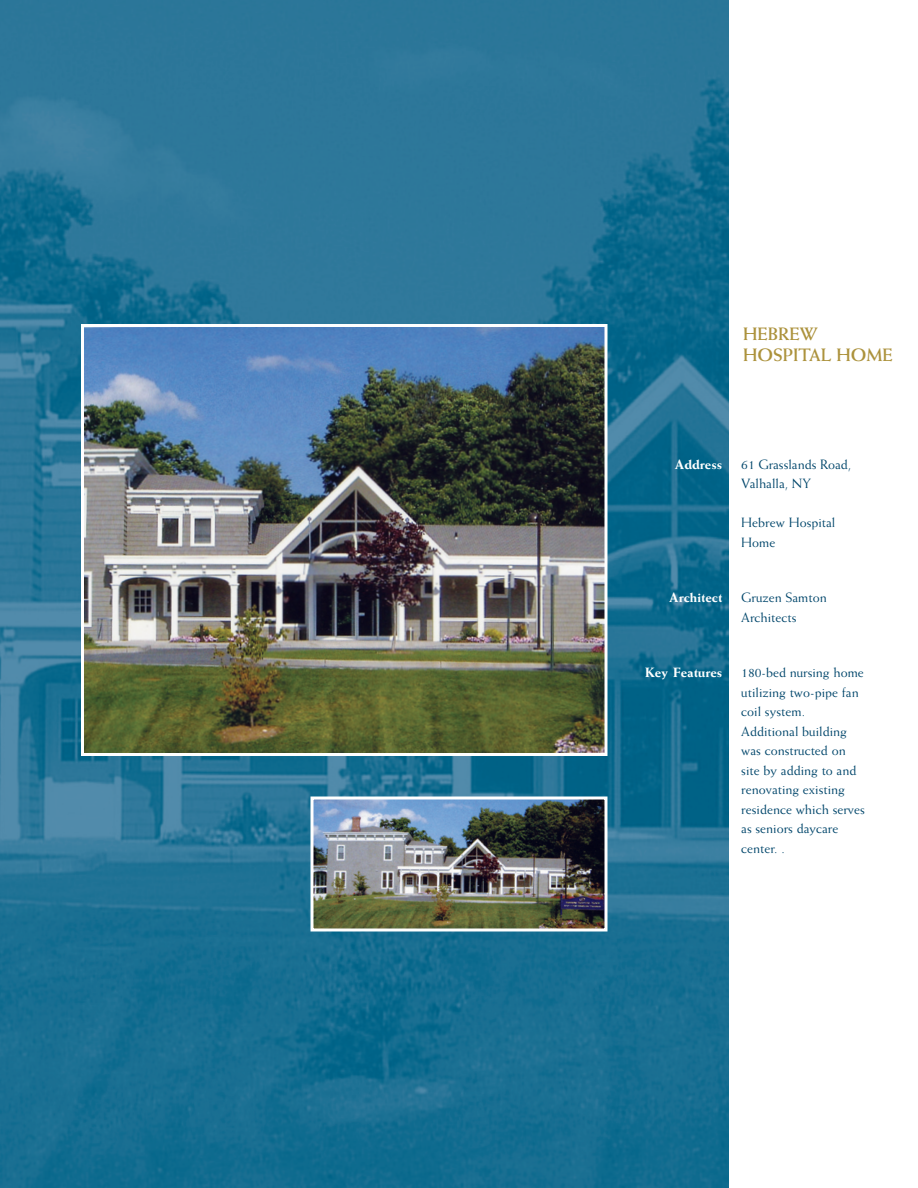
<style>
.page{position:relative;width:918px;height:1188px;background:#fff}
.page>*{position:absolute;margin:0;border:0;box-sizing:border-box;transform-origin:0 0}
.t1{font:700 18px/21.6px "Weiss";color:#ac923c}
.t2{font:13.5px/19.5px "Weiss";color:#00466b}
.t3{font:800 13.5px "Weiss";color:#fff}
</style>
<div class="page">
<img style="left:0;top:0;width:729px;height:1188px">
<img style="left:85px;top:328px;width:519px;height:424px">
<div style="left:81px;top:324px;width:527px;height:432px;border:3px solid #fff"></div>
<img style="left:314px;top:800px;width:290px;height:128px">
<div style="left:310px;top:796px;width:298px;height:136px;border:3px solid #fff"></div>
<p class="t1" style="left:743px;top:322px;width:151px">HEBREW<br>HOSPITAL HOME</p>
<p class="t3" style="left:675px;top:456px;width:49px">Address</p>
<p class="t2" style="left:741px;top:454px;width:112px">61 Grasslands Road,<br>Valhalla, NY</p>
<p class="t2" style="left:741px;top:513px;width:96px">Hebrew Hospital<br>Home</p>
<p class="t3" style="left:669px;top:589px;width:55px">Architect</p>
<p class="t2" style="left:741px;top:588px;width:87px">Gruzen Samton<br>Architects</p>
<p class="t3" style="left:645px;top:664px;width:79px">Key Features</p>
<p class="t2" style="left:741px;top:663px;width:125px">180-bed nursing home utilizing two-pipe fan coil system.<br>Additional building was constructed on site by adding to and renovating existing residence which serves as seniors daycare center. .</p>
</div>
